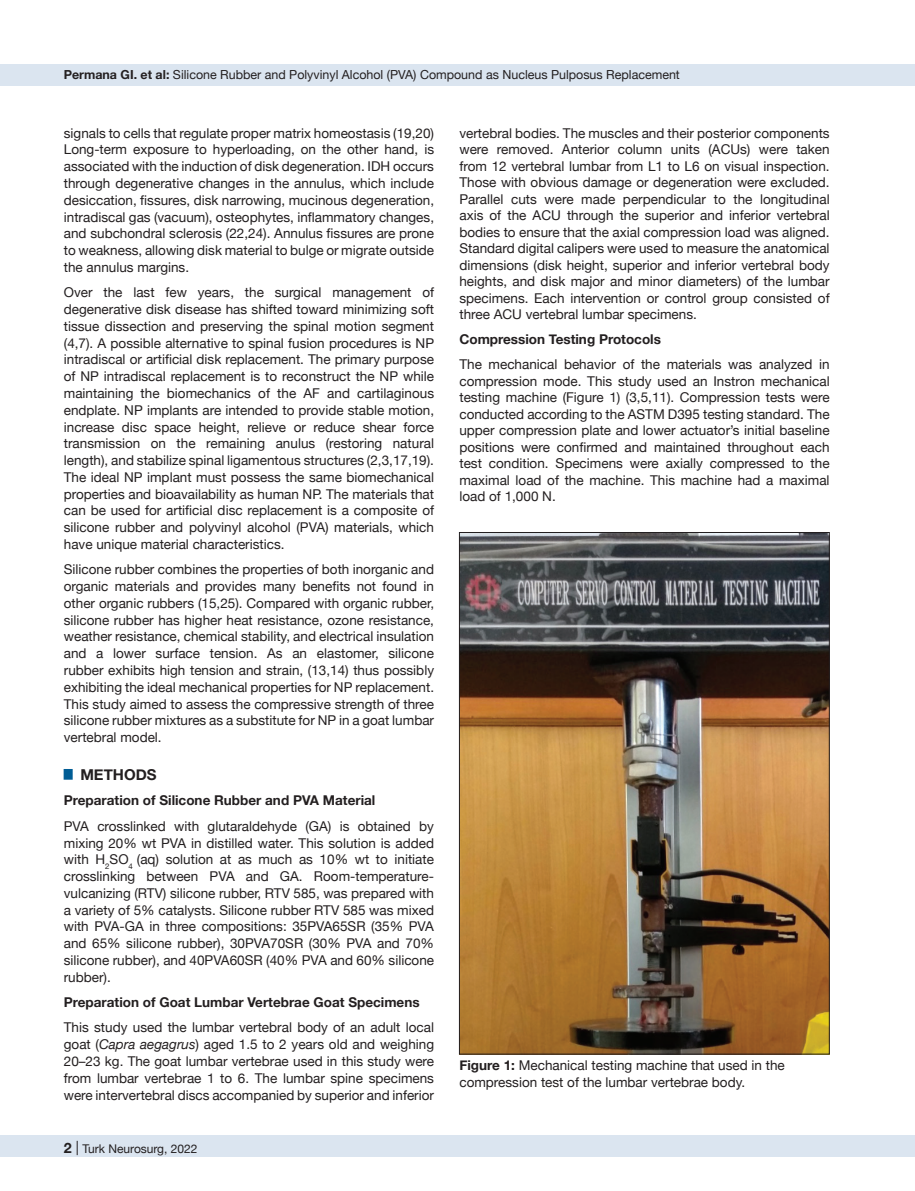
<style>
.page{position:relative;width:915px;height:1191px;background:#fff}
.page>*{position:absolute;margin:0;border:0;box-sizing:border-box;transform-origin:0 0}
.t1{font:700 15px "Helvetica Neue";color:#231f20}
.t2{font:13.5px/16.8px "Helvetica Neue";color:#231f20;text-align:justify}
.t3{font:700 13.5px "Helvetica Neue";color:#231f20}
.t4{font:12.45px "Helvetica Neue";color:#231f20}
.t5{font:12px "Helvetica Neue";color:#231f20}
.s1{font-weight:700}
.s2{font-style:italic}
.s3{font-weight:700;font-size:14.25px}
.s4{font-size:14.25px}
</style>
<div class="page">
<div style="left:0;top:1135px;width:914px;height:22px;background:#dbe5f0"></div>
<div style="left:0;top:64px;width:914px;height:21px;background:#dbe5f0"></div>
<img style="left:461px;top:534px;width:366px;height:518px">
<p class="t4" style="left:64px;top:66px;width:617px"><span class="s1">Permana GI. et al:</span> Silicone Rubber and Polyvinyl Alcohol (PVA) Compound as Nucleus Pulposus Replacement</p>
<p class="t2" style="left:64px;top:125px;width:371px">signals to cells that regulate proper matrix homeostasis (19,20)<br>Long-term exposure to hyperloading, on the other hand, is associated with the induction of disk degeneration. IDH occurs through degenerative changes in the annulus, which include desiccation, fissures, disk narrowing, mucinous degeneration, intradiscal gas (vacuum), osteophytes, inflammatory changes, and subchondral sclerosis (22,24). Annulus fissures are prone to weakness, allowing disk material to bulge or migrate outside the annulus margins.</p>
<p class="t2" style="left:64px;top:285px;width:371px">Over the last few years, the surgical management of degenerative disk disease has shifted toward minimizing soft tissue dissection and preserving the spinal motion segment (4,7). A possible alternative to spinal fusion procedures is NP intradiscal or artificial disk replacement. The primary purpose of NP intradiscal replacement is to reconstruct the NP while maintaining the biomechanics of the AF and cartilaginous endplate. NP implants are intended to provide stable motion, increase disc space height, relieve or reduce shear force transmission on the remaining anulus (restoring natural length), and stabilize spinal ligamentous structures (2,3,17,19).<br>The ideal NP implant must possess the same biomechanical properties and bioavailability as human NP. The materials that can be used for artificial disc replacement is a composite of silicone rubber and polyvinyl alcohol (PVA) materials, which have unique material characteristics.</p>
<p class="t2" style="left:64px;top:562px;width:371px">Silicone rubber combines the properties of both inorganic and organic materials and provides many benefits not found in other organic rubbers (15,25). Compared with organic rubber, silicone rubber has higher heat resistance, ozone resistance, weather resistance, chemical stability, and electrical insulation and a lower surface tension. As an elastomer, silicone rubber exhibits high tension and strain, (13,14) thus possibly exhibiting the ideal mechanical properties for NP replacement.<br>This study aimed to assess the compressive strength of three silicone rubber mixtures as a substitute for NP in a goat lumbar vertebral model.</p>
<p class="t1" style="left:64px;top:763px;width:94px"><sup>█</sup> METHODS</p>
<p class="t3" style="left:64px;top:790px;width:313px">Preparation of Silicone Rubber and PVA Material</p>
<p class="t2" style="left:64px;top:818px;width:371px">PVA crosslinked with glutaraldehyde (GA) is obtained by mixing 20% wt PVA in distilled water. This solution is added with H<sub>2</sub>SO<sub>4</sub> (aq) solution at as much as 10% wt to initiate crosslinking between PVA and GA. Room-temperature&shy;vulcanizing (RTV) silicone rubber, RTV 585, was prepared with a variety of 5% catalysts. Silicone rubber RTV 585 was mixed with PVA-GA in three compositions: 35PVA65SR (35% PVA and 65% silicone rubber), 30PVA70SR (30% PVA and 70% silicone rubber), and 40PVA60SR (40% PVA and 60% silicone rubber).</p>
<p class="t3" style="left:64px;top:991px;width:357px">Preparation of Goat Lumbar Vertebrae Goat Specimens</p>
<p class="t2" style="left:64px;top:1020px;width:371px">This study used the lumbar vertebral body of an adult local goat (<span class="s2">Capra aegagrus</span>) aged 1.5 to 2 years old and weighing 20–23 kg. The goat lumbar vertebrae used in this study were from lumbar vertebrae 1 to 6. The lumbar spine specimens were intervertebral discs accompanied by superior and inferior</p>
<p class="t5" style="left:63px;top:1140px;width:136px"><span class="s3">2</span> <span class="s4">|</span> Turk Neurosurg, 2022</p>
<p class="t2" style="left:459px;top:125px;width:371px">vertebral bodies. The muscles and their posterior components were removed. Anterior column units (ACUs) were taken from 12 vertebral lumbar from L1 to L6 on visual inspection.<br>Those with obvious damage or degeneration were excluded.<br>Parallel cuts were made perpendicular to the longitudinal axis of the ACU through the superior and inferior vertebral bodies to ensure that the axial compression load was aligned.<br>Standard digital calipers were used to measure the anatomical dimensions (disk height, superior and inferior vertebral body heights, and disk major and minor diameters) of the lumbar specimens. Each intervention or control group consisted of three ACU vertebral lumbar specimens.</p>
<p class="t3" style="left:459px;top:329px;width:203px">Compression Testing Protocols</p>
<p class="t2" style="left:459px;top:357px;width:371px">The mechanical behavior of the materials was analyzed in compression mode. This study used an Instron mechanical testing machine (Figure 1) (3,5,11). Compression tests were conducted according to the ASTM D395 testing standard. The upper compression plate and lower actuator’s initial baseline positions were confirmed and maintained throughout each test condition. Specimens were axially compressed to the maximal load of the machine. This machine had a maximal load of 1,000 N.</p>
<p class="t2" style="left:459px;top:1058px;width:327px"><span class="s1">Figure 1:</span> Mechanical testing machine that used in the compression test of the lumbar vertebrae body.</p>
</div>
